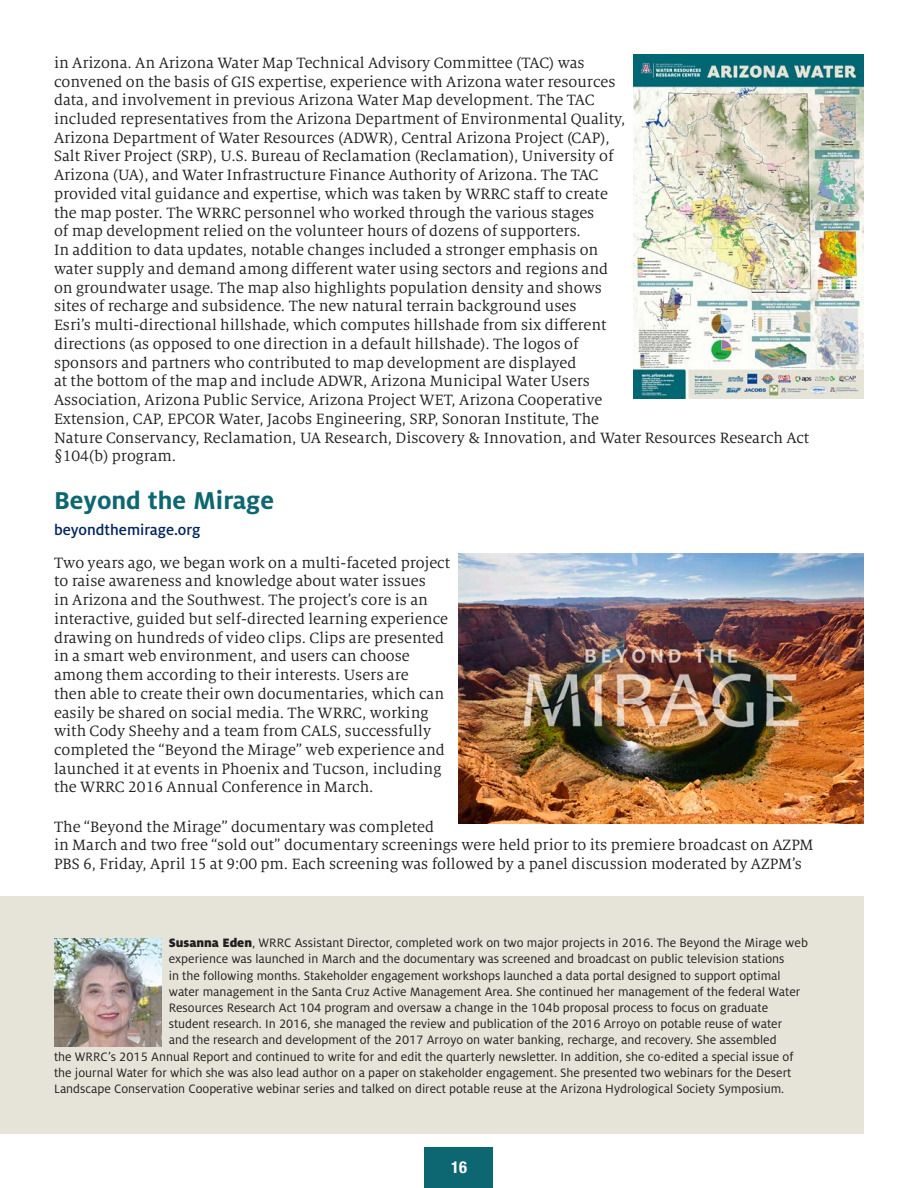
<style>
.page{position:relative;width:918px;height:1188px;background:#fff}
.page>*{position:absolute;margin:0;border:0;box-sizing:border-box;transform-origin:0 0}
.Project_Headings{font:700 27px "Milo OT";color:#0d6772}
.Body_Text{font:16.5px/18.8px "Milo Serif OT";color:#231f20}
.url{font:500 16.5px "Milo OT";color:#00255b}
.t1{font:700 condensed 16.5px "Helvetica Neue LT Std";color:#fff}
.Sidebar_Body{font:13.5px "Milo OT";color:#231f20}
.s1{font-weight:900}
</style>
<div class="page">
<div style="left:0;top:896px;width:864px;height:237px;background:#e6e4d9"></div>
<img style="left:54px;top:938px;width:108px;height:108px">
<img style="left:458px;top:554px;width:405px;height:270px">
<img style="left:633px;top:55px;width:230px;height:344px">
<div style="left:425px;top:1147px;width:68px;height:41px;background:#0d6772"></div>
<p class="Body_Text" style="left:54px;top:54px;width:757px">in Arizona. An Arizona Water Map Technical Advisory Committee (TAC) was<br>convened on the basis of GIS expertise, experience with Arizona water resources<br>data, and involvement in previous Arizona Water Map development. The TAC<br>included representatives from the Arizona Department of Environmental Quality,<br>Arizona Department of Water Resources (ADWR), Central Arizona Project (CAP),<br>Salt River Project (SRP), U.S. Bureau of Reclamation (Reclamation), University of<br>Arizona (UA), and Water Infrastructure Finance Authority of Arizona. The TAC<br>provided vital guidance and expertise, which was taken by WRRC staff to create<br>the map poster. The WRRC personnel who worked through the various stages<br>of map development relied on the volunteer hours of dozens of supporters.<br>In addition to data updates, notable changes included a stronger emphasis on<br>water supply and demand among different water using sectors and regions and<br>on groundwater usage. The map also highlights population density and shows<br>sites of recharge and subsidence. The new natural terrain background uses<br>Esri’s multi-directional hillshade, which computes hillshade from six different<br>directions (as opposed to one direction in a default hillshade). The logos of<br>sponsors and partners who contributed to map development are displayed<br>at the bottom of the map and include ADWR, Arizona Municipal Water Users<br>Association, Arizona Public Service, Arizona Project WET, Arizona Cooperative<br>Extension, CAP, EPCOR Water, Jacobs Engineering, SRP, Sonoran Institute, The<br>Nature Conservancy, Reclamation, UA Research, Discovery &amp; Innovation, and Water Resources Research Act §104(b) program.</p>
<p class="Project_Headings" style="left:54px;top:485px;width:222px">Beyond the Mirage</p>
<p class="url" style="left:54px;top:521px;width:148px">beyondthemirage.org</p>
<p class="Body_Text" style="left:54px;top:553px;width:398px">Two years ago, we began work on a multi-faceted project to raise awareness and knowledge about water issues<br>in Arizona and the Southwest. The project’s core is an interactive, guided but self-directed learning experience drawing on hundreds of video clips. Clips are presented in a smart web environment, and users can choose among them according to their interests. Users are<br>then able to create their own documentaries, which can easily be shared on social media. The WRRC, working with Cody Sheehy and a team from CALS, successfully completed the “Beyond the Mirage” web experience and launched it at events in Phoenix and Tucson, including the WRRC 2016 Annual Conference in March.</p>
<p class="Body_Text" style="left:54px;top:817px;width:761px">The “Beyond the Mirage” documentary was completed<br>in March and two free “sold out” documentary screenings were held prior to its premiere broadcast on AZPM<br>PBS 6, Friday, April 15 at 9:00 pm. Each screening was followed by a panel discussion moderated by AZPM’s</p>
<p class="Sidebar_Body" style="left:169px;top:936px;width:641px"><span class="s1">Susanna Eden</span>, WRRC Assistant Director, completed work on two major projects in 2016. The Beyond the Mirage web</p>
<p class="Sidebar_Body" style="left:169px;top:952px;width:617px">experience was launched in March and the documentary was screened and broadcast on public television stations</p>
<p class="Sidebar_Body" style="left:169px;top:968px;width:613px">in the following months. Stakeholder engagement workshops launched a data portal designed to support optimal</p>
<p class="Sidebar_Body" style="left:169px;top:984px;width:633px">water management in the Santa Cruz Active Management Area. She continued her management of the federal Water</p>
<p class="Sidebar_Body" style="left:169px;top:1000px;width:601px">Resources Research Act 104 program and oversaw a change in the 104b proposal process to focus on graduate</p>
<p class="Sidebar_Body" style="left:169px;top:1017px;width:615px">student research. In 2016, she managed the review and publication of the 2016 Arroyo on potable reuse of water</p>
<p class="Sidebar_Body" style="left:169px;top:1033px;width:609px">and the research and development of the 2017 Arroyo on water banking, recharge, and recovery. She assembled</p>
<p class="Sidebar_Body" style="left:54px;top:1049px;width:741px">the WRRC’s 2015 Annual Report and continued to write for and edit the quarterly newsletter. In addition, she co-edited a special issue of</p>
<p class="Sidebar_Body" style="left:54px;top:1065px;width:739px">the journal Water for which she was also lead author on a paper on stakeholder engagement. She presented two webinars for the Desert</p>
<p class="Sidebar_Body" style="left:54px;top:1081px;width:732px">Landscape Conservation Cooperative webinar series and talked on direct potable reuse at the Arizona Hydrological Society Symposium.</p>
<p class="t1" style="left:451px;top:1157px;width:17px">16</p>
</div>
